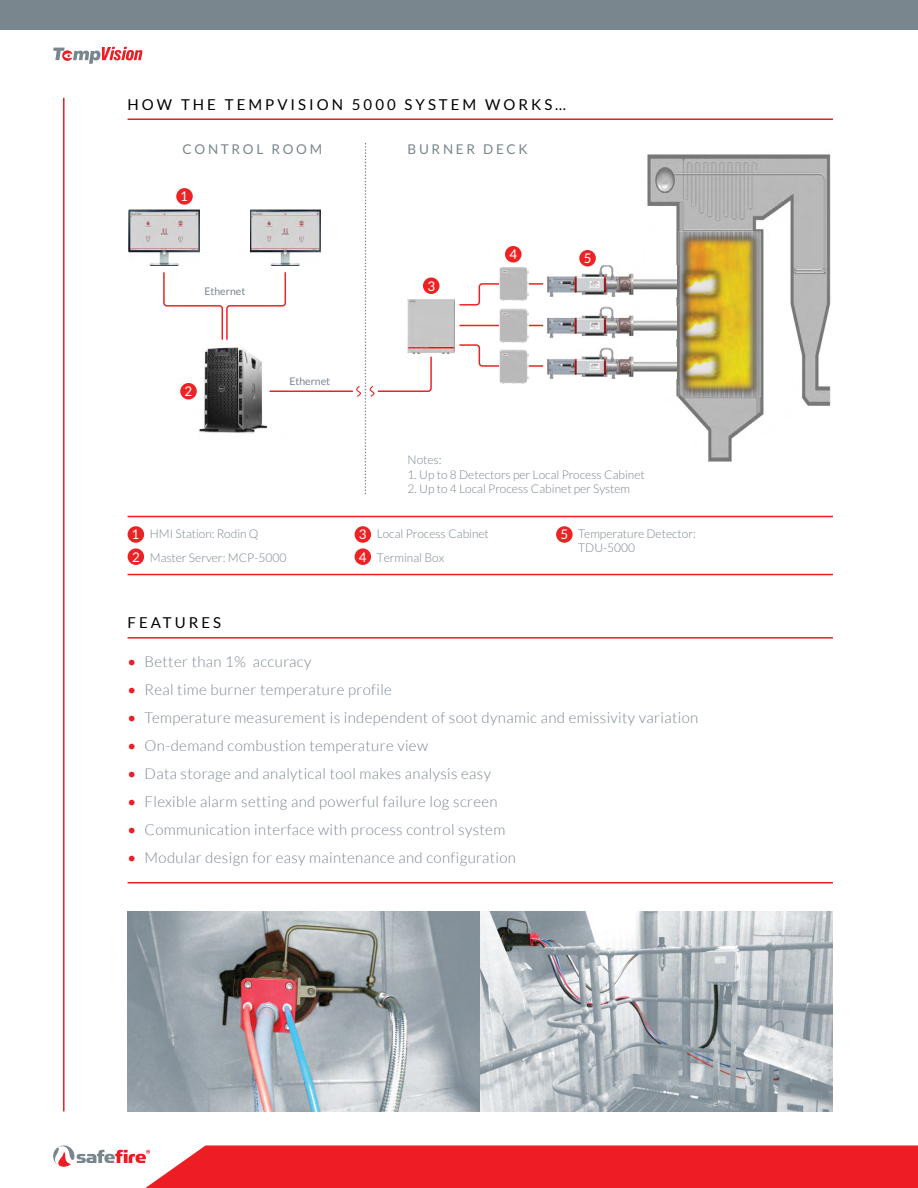
<style>
.page{position:relative;width:918px;height:1188px;background:#fff}
.page>*{position:absolute;margin:0;border:0;box-sizing:border-box;transform-origin:0 0}
.Body{font:300 15px "Lato";letter-spacing:.025em;color:#7a868e}
.Body-2{font:15px "Lato";letter-spacing:.2em;color:#000}
.t1{font:13.5px "Lato";letter-spacing:.2em;color:#7a868e}
.t2{font:13.35px/22.2px "Lato";color:#fff}
.t3{font:300 12px/23.5px "Lato";color:#7a868e}
.t4{font:10.5px "Lato";color:#7a868e}
.s1{font-weight:400;font-size:13.35px;color:#fff}
.s2{font-weight:400;color:#ed1d24}
</style>
<div class="page">
<hr style="left:63px;top:98px;width:2px;height:1013px;background:#ed1d24">
<svg style="left:53px;top:47px;width:89px;height:17px"></svg>
<svg style="left:53px;top:1145px;width:865px;height:43px"></svg>
<img style="left:128px;top:911px;width:705px;height:200px">
<hr style="left:128px;top:119px;width:705px;height:1px;background:#ed1d24">
<div style="left:0;top:0;width:918px;height:30px;background:#7a868e"></div>
<hr style="left:128px;top:637px;width:705px;height:2px;background:#ed1d24">
<hr style="left:128px;top:882px;width:705px;height:1px;background:#ed1d24">
<svg style="left:459px;top:282px;width:85px;height:85px"></svg>
<hr style="left:459px;top:325px;width:84px;height:1px;background:#ed2224">
<img style="left:647px;top:154px;width:184px;height:308px">
<img style="left:679px;top:231px;width:82px;height:166px">
<img style="left:678px;top:265px;width:47px;height:39px">
<img style="left:678px;top:307px;width:47px;height:78px">
<img style="left:180px;top:347px;width:90px;height:87px">
<img style="left:547px;top:265px;width:130px;height:32px">
<img style="left:433px;top:299px;width:22px;height:54px">
<img style="left:499px;top:267px;width:29px;height:34px">
<hr style="left:270px;top:390px;width:83px;height:2px;background:#ed2224">
<img style="left:547px;top:307px;width:130px;height:32px">
<img style="left:547px;top:347px;width:130px;height:32px">
<img style="left:499px;top:309px;width:29px;height:34px">
<img style="left:499px;top:349px;width:29px;height:34px">
<img style="left:129px;top:210px;width:70px;height:55px">
<img style="left:250px;top:210px;width:70px;height:55px">
<div style="left:176px;top:188px;width:17px;height:17px;background:#ed2224;border-radius:50%"></div>
<svg style="left:163px;top:272px;width:123px;height:68px"></svg>
<div style="left:180px;top:383px;width:17px;height:17px;background:#ed2224;border-radius:50%"></div>
<svg style="left:356px;top:144px;width:77px;height:350px"></svg>
<div style="left:423px;top:277px;width:17px;height:17px;background:#ed2224;border-radius:50%"></div>
<div style="left:505px;top:246px;width:17px;height:17px;background:#ed2224;border-radius:50%"></div>
<div style="left:579px;top:250px;width:17px;height:16px;background:#ed2224;border-radius:50%"></div>
<div style="left:128px;top:526px;width:16px;height:17px;background:#ed2224;border-radius:50%"></div>
<div style="left:128px;top:548px;width:16px;height:17px;background:#ed2224;border-radius:50%"></div>
<div style="left:556px;top:526px;width:17px;height:17px;background:#ed2224;border-radius:50%"></div>
<div style="left:355px;top:548px;width:16px;height:17px;background:#ed2224;border-radius:50%"></div>
<div style="left:355px;top:526px;width:16px;height:17px;background:#ed2224;border-radius:50%"></div>
<hr style="left:128px;top:516px;width:705px;height:1px;background:#ed1d24">
<hr style="left:128px;top:574px;width:705px;height:1px;background:#ed1d24">
<p class="Body-2" style="left:128px;top:96px;width:440px">HOW THE TEMPVISION 5000 SYSTEM WORKS…</p>
<p class="t1" style="left:183px;top:142px;width:141px">CONTROL ROOM</p>
<p class="t1" style="left:408px;top:142px;width:122px">BURNER DECK</p>
<p class="t2" style="left:180px;top:185px;width:9px">1</p>
<p class="t4" style="left:204px;top:285px;width:42px">Ethernet</p>
<p class="t2" style="left:185px;top:380px;width:9px">2</p>
<p class="t4" style="left:289px;top:375px;width:42px">Ethernet</p>
<p class="t2" style="left:427px;top:275px;width:9px">3</p>
<p class="t2" style="left:509px;top:243px;width:9px">4</p>
<p class="t2" style="left:584px;top:247px;width:9px">5</p>
<p class="t3" style="left:408px;top:448px;width:36px">Notes:</p>
<p class="t3" style="left:408px;top:463px;width:239px">1. Up to 8 Detectors per Local Process Cabinet</p>
<p class="t3" style="left:408px;top:477px;width:224px">2. Up to 4 Local Process Cabinet per System</p>
<p class="t3" style="left:377px;top:522px;width:114px">Local Process Cabinet</p>
<p class="t2" style="left:561px;top:523px;width:9px">5</p>
<p class="t3" style="left:359px;top:546px;width:87px"><span class="s1">4</span> Terminal Box</p>
<p class="t3" style="left:150px;top:522px;width:138px">HMI Station: Rodin Q<br>Master Server: MCP-5000</p>
<p class="t2" style="left:131px;top:523px;width:10px">1<br>2</p>
<p class="t3" style="left:578px;top:527px;width:119px;line-height:14.4px">Temperature Detector:<br>TDU-5000</p>
<p class="t2" style="left:359px;top:523px;width:9px">3</p>
<p class="Body-2" style="left:128px;top:614px;width:95px">FEATURES</p>
<p class="Body" style="left:128px;top:653px;width:185px"><span class="s2">•</span> Better than 1% accuracy</p>
<p class="Body" style="left:128px;top:681px;width:266px"><span class="s2">•</span> Real time burner temperature profile</p>
<p class="Body" style="left:128px;top:709px;width:572px"><span class="s2">•</span> Temperature measurement is independent of soot dynamic and emissivity variation</p>
<p class="Body" style="left:128px;top:737px;width:302px"><span class="s2">•</span> On-demand combustion temperature view</p>
<p class="Body" style="left:128px;top:765px;width:365px"><span class="s2">•</span> Data storage and analytical tool makes analysis easy</p>
<p class="Body" style="left:128px;top:793px;width:372px"><span class="s2">•</span> Flexible alarm setting and powerful failure log screen</p>
<p class="Body" style="left:128px;top:821px;width:379px"><span class="s2">•</span> Communication interface with process control system</p>
<p class="Body" style="left:128px;top:849px;width:390px"><span class="s2">•</span> Modular design for easy maintenance and configuration</p>
</div>
